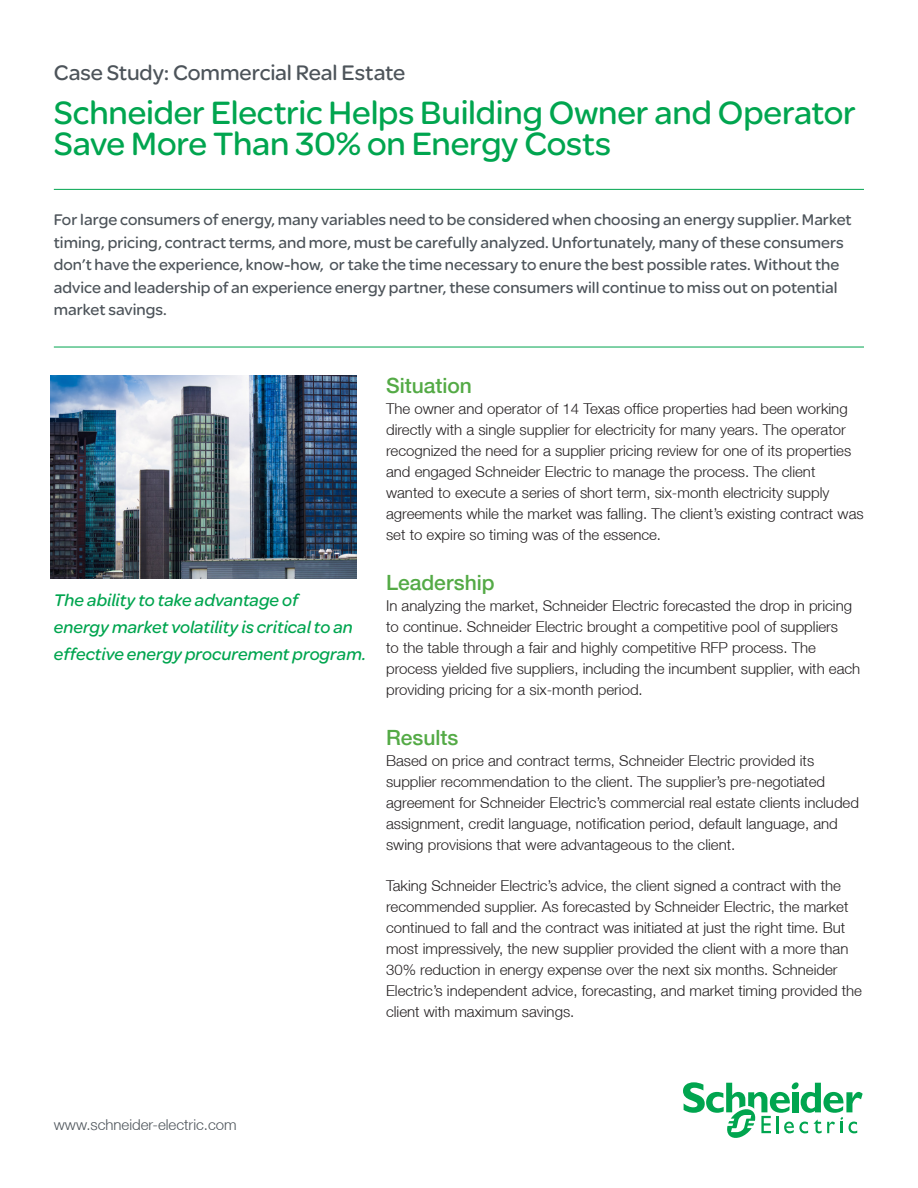
<style>
.page{position:relative;width:918px;height:1188px;background:#fff}
.page>*{position:absolute;margin:0;border:0;box-sizing:border-box;transform-origin:0 0}
.Cover_customer_name{font:34.5px/31.5px "SE Optimist";letter-spacing:-.005em;color:#00a54f}
.Customer_location{font:22.5px "SE Optimist";letter-spacing:-.005em;color:#4d545a}
.Text_subhead{font:500 21px "Helvetica Neue LT";color:#54aa46}
.Callout{font:italic 18px/27px "SE Optimist";color:#00a54f}
.Callout-2{font:16.5px/22.5px "SE Optimist";color:#4d545a}
.main_copy{font:300 15px/21px "Helvetica Neue LT";color:#231f20}
.Callout-3{font:300 15px "Helvetica Neue LT";color:#4d545a}
</style>
<div class="page">
<svg style="left:683px;top:1082px;width:180px;height:56px"></svg>
<hr style="left:54px;top:189px;width:810px;height:1px;background:#00a54f">
<hr style="left:54px;top:347px;width:810px;height:1px;background:#00a54f">
<img style="left:51px;top:375px;width:305px;height:204px">
<p class="Customer_location" style="left:54px;top:57px;width:353px">Case Study: Commercial Real Estate</p>
<p class="Cover_customer_name" style="left:54px;top:96px;width:804px">Schneider Electric Helps Building Owner and Operator<br>Save More Than 30% on Energy Costs</p>
<p class="Callout-2" style="left:54px;top:208px;width:799px">For large consumers of energy, many variables need to be considered when choosing an energy supplier. Market timing, pricing, contract terms, and more, must be carefully analyzed. Unfortunately, many of these consumers don’t have the experience, know-how, or take the time necessary to enure the best possible rates. Without the advice and leadership of an experience energy partner, these consumers will continue to miss out on potential market savings.</p>
<p class="Callout" style="left:54px;top:586px;width:314px">The ability to take advantage of<br>energy market volatility is critical to an effective energy procurement program.</p>
<p class="Text_subhead" style="left:386px;top:373px;width:87px">Situation</p>
<p class="main_copy" style="left:386px;top:397px;width:479px">The owner and operator of 14 Texas office properties had been working directly with a single supplier for electricity for many years. The operator recognized the need for a supplier pricing review for one of its properties and engaged Schneider Electric to manage the process. The client wanted to execute a series of short term, six-month electricity supply agreements while the market was falling. The client’s existing contract was set to expire so timing was of the essence.</p>
<p class="Text_subhead" style="left:386px;top:570px;width:110px">Leadership</p>
<p class="main_copy" style="left:386px;top:594px;width:476px">In analyzing the market, Schneider Electric forecasted the drop in pricing to continue. Schneider Electric brought a competitive pool of suppliers<br>to the table through a fair and highly competitive RFP process. The process yielded five suppliers, including the incumbent supplier, with each providing pricing for a six-month period.</p>
<p class="Text_subhead" style="left:386px;top:725px;width:74px">Results</p>
<p class="main_copy" style="left:386px;top:749px;width:474px">Based on price and contract terms, Schneider Electric provided its supplier recommendation to the client. The supplier’s pre-negotiated agreement for Schneider Electric’s commercial real estate clients included assignment, credit language, notification period, default language, and swing provisions that were advantageous to the client.</p>
<p class="main_copy" style="left:386px;top:874px;width:477px">Taking Schneider Electric’s advice, the client signed a contract with the recommended supplier. As forecasted by Schneider Electric, the market continued to fall and the contract was initiated at just the right time. But most impressively, the new supplier provided the client with a more than 30% reduction in energy expense over the next six months. Schneider Electric’s independent advice, forecasting, and market timing provided the client with maximum savings.</p>
<p class="Callout-3" style="left:54px;top:1115px;width:184px">www.schneider-electric.com</p>
</div>
